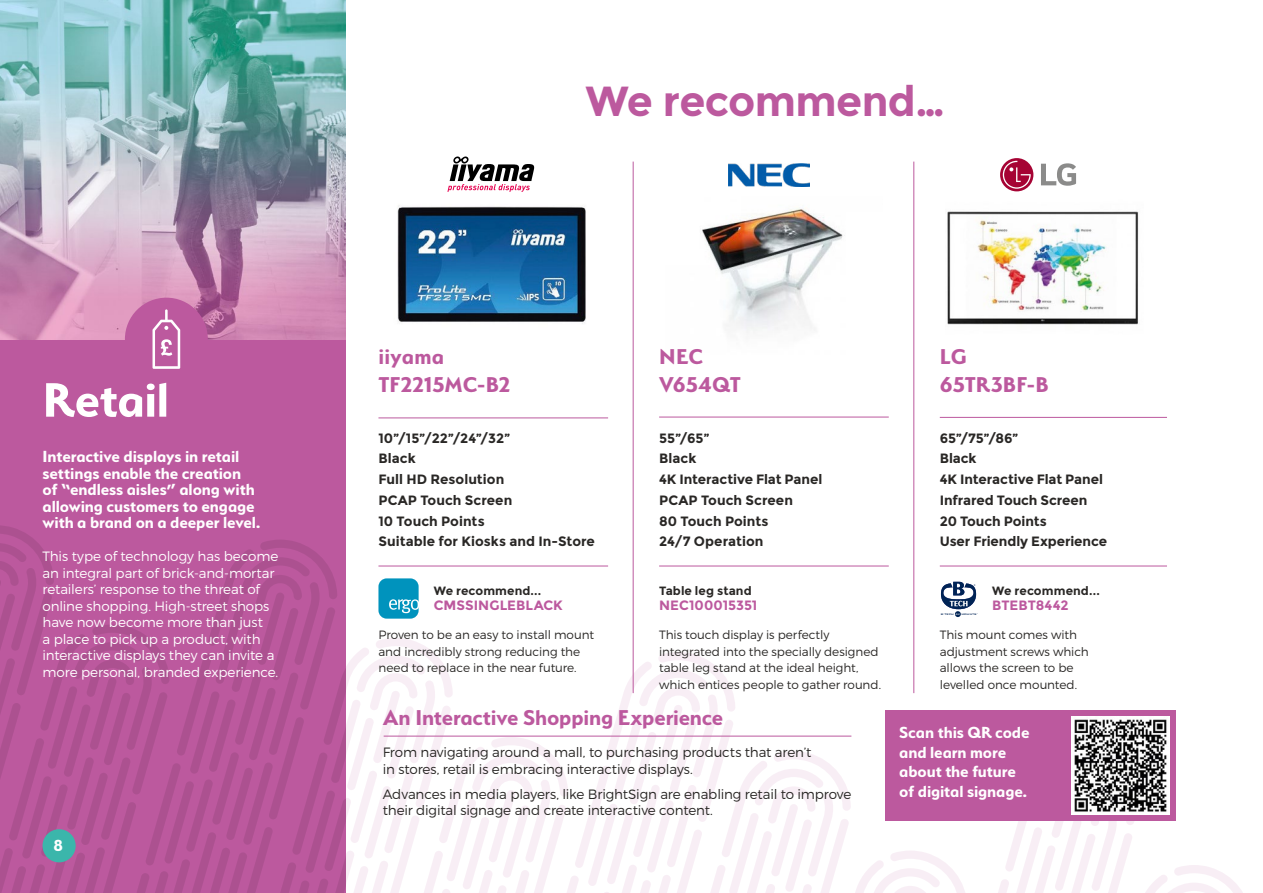
<style>
.page{position:relative;width:1263px;height:893px;background:#fff}
.page>*{position:absolute;margin:0;border:0;box-sizing:border-box;transform-origin:0 0}
.t1{font:700 54px "Serenity";letter-spacing:-.01em;color:#fff}
.t2{font:700 42px "Montserrat";letter-spacing:-.015em;color:#bc599e}
.t3{font:700 24px/28.5px "Serenity";letter-spacing:-.005em;color:#bc599e}
.t4{font:700 18px/16.5px "Serenity";letter-spacing:-.005em;color:#fff}
.t5{font:700 13.5px/20.7px "Montserrat";letter-spacing:-.005em;color:#292725}
.t6{font:300 13.5px/16.5px "Montserrat";letter-spacing:-.01em;color:#fff}
.t7{font:300 13.5px/16.5px "Montserrat";letter-spacing:-.01em;color:#292725}
.t8{font:700 13.5px "Montserrat";letter-spacing:.005em;color:#bc599e}
.t9{font:300 12px/16.5px "Montserrat";letter-spacing:-.005em;color:#292725}
.t10{font:700 12px "Montserrat";letter-spacing:.01em;color:#292725}
.t11{font:500 3.75px "Bank Gothic BT";color:#002455}
.s1{color:#fff}
</style>
<div class="page">
<svg style="left:345px;top:425px;width:898px;height:468px"></svg>
<img style="left:0;top:0;width:345px;height:340px">
<div style="left:0;top:340px;width:345px;height:553px;background:#bc599e"></div>
<svg style="left:0;top:526px;width:345px;height:367px"></svg>
<hr style="left:913px;top:162px;width:1px;height:531px;background:#bc599e">
<hr style="left:378px;top:566px;width:230px;height:1px;background:#bc599e">
<hr style="left:633px;top:162px;width:1px;height:531px;background:#bc599e">
<hr style="left:378px;top:417px;width:230px;height:1px;background:#bc599e">
<hr style="left:940px;top:566px;width:227px;height:1px;background:#bc599e">
<img style="left:397px;top:205px;width:189px;height:119px">
<svg style="left:941px;top:582px;width:37px;height:35px"></svg>
<div style="left:125px;top:298px;width:83px;height:83px;background:#bc599e;border-radius:50%"></div>
<svg style="left:153px;top:309px;width:27px;height:60px"></svg>
<img style="left:947px;top:211px;width:192px;height:114px">
<hr style="left:940px;top:417px;width:227px;height:1px;background:#bc599e">
<svg style="left:1000px;top:158px;width:33px;height:33px"></svg>
<svg style="left:1003px;top:161px;width:28px;height:28px"></svg>
<svg style="left:1041px;top:163px;width:35px;height:23px"></svg>
<hr style="left:659px;top:566px;width:230px;height:1px;background:#bc599e">
<img style="left:702px;top:208px;width:141px;height:125px">
<hr style="left:659px;top:417px;width:230px;height:1px;background:#bc599e">
<img style="left:728px;top:164px;width:81px;height:22px">
<svg style="left:447px;top:156px;width:87px;height:36px"></svg>
<div style="left:378px;top:578px;width:41px;height:41px;background:#0093bd;border-radius:8px"></div>
<svg style="left:389px;top:599px;width:30px;height:14px"></svg>
<div style="left:885px;top:710px;width:291px;height:111px;background:#bc599e"></div>
<img style="left:1071px;top:717px;width:98px;height:97px">
<hr style="left:384px;top:736px;width:467px;height:1px;background:#bc599e">
<div style="left:43px;top:829px;width:33px;height:33px;background:#3bb6ab;border-radius:50%"></div>
<h1 class="t1" style="left:43px;top:370px;width:128px">Retail</h1>
<h3 class="t4" style="left:43px;top:448px;width:219px">Interactive displays in retail settings enable the creation of “endless aisles” along with allowing customers to engage with a brand on a deeper level.</h3>
<p class="t6" style="left:43px;top:548px;width:237px">This type of technology has become an integral part of brick-and-mortar retailers’ response to the threat of online shopping. High-street shops have now become more than just<br>a place to pick up a product, with interactive displays they can invite a more personal, branded experience.</p>
<h3 class="t4" style="left:53px;top:837px;width:11px">8</h3>
<h2 class="t2" style="left:586px;top:76px;width:360px">We recommend…</h2>
<h3 class="t3" style="left:378px;top:342px;width:134px">iiyama<br>TF2215MC-B2</h3>
<p class="t5" style="left:378px;top:427px;width:218px">10”/15”/22”/24”/32”<br>Black<br>Full HD Resolution<br>PCAP Touch Screen<br>10 Touch Points<br>Suitable for Kiosks and In-Store</p>
<p class="t10" style="left:434px;top:583px;width:109px">We recommend...</p>
<p class="t8" style="left:434px;top:597px;width:131px">CMSSINGLEBLACK</p>
<h3 class="t3" style="left:659px;top:342px;width:83px">NEC<br>V654QT</h3>
<p class="t5" style="left:659px;top:427px;width:165px">55”/65”<br>Black<br>4K Interactive Flat Panel<br>PCAP Touch Screen<br>80 Touch Points<br>24/7 Operation</p>
<p class="t10" style="left:659px;top:583px;width:94px">Table leg stand</p>
<p class="t8" style="left:659px;top:597px;width:100px">NEC100015351</p>
<p class="t9" style="left:659px;top:626px;width:223px">This touch display is perfectly integrated into the specially designed table leg stand at the ideal height, which entices people to gather round.</p>
<h3 class="t3" style="left:383px;top:703px;width:342px">An Interactive Shopping Experience</h3>
<p class="t7" style="left:383px;top:744px;width:430px">From navigating around a mall, to purchasing products that aren’t in stores, retail is embracing interactive displays.</p>
<p class="t7" style="left:383px;top:785px;width:470px">Advances in media players, like BrightSign are enabling retail to improve their digital signage and create interactive content.</p>
<p class="t9" style="left:378px;top:626px;width:217px">Proven to be an easy to install mount and incredibly strong reducing the need to replace in the near future.</p>
<h3 class="t3" style="left:940px;top:342px;width:111px">LG<br>65TR3BF-B</h3>
<p class="t5" style="left:940px;top:427px;width:169px">65”/75”/86”<br>Black<br>4K Interactive Flat Panel<br>Infrared Touch Screen<br>20 Touch Points<br>User Friendly Experience</p>
<p class="t11" style="left:941px;top:612px;width:38px">b-tech <span class="s1">av</span> mounts</p>
<p class="t10" style="left:992px;top:583px;width:109px">We recommend...</p>
<p class="t8" style="left:992px;top:597px;width:78px">BTEBT8442</p>
<p class="t9" style="left:940px;top:626px;width:151px">This mount comes with adjustment screws which allows the screen to be levelled once mounted.</p>
<h3 class="t4" style="left:899px;top:723px;width:132px;line-height:19.5px">Scan this QR code and learn more about the future of digital signage.</h3>
</div>
